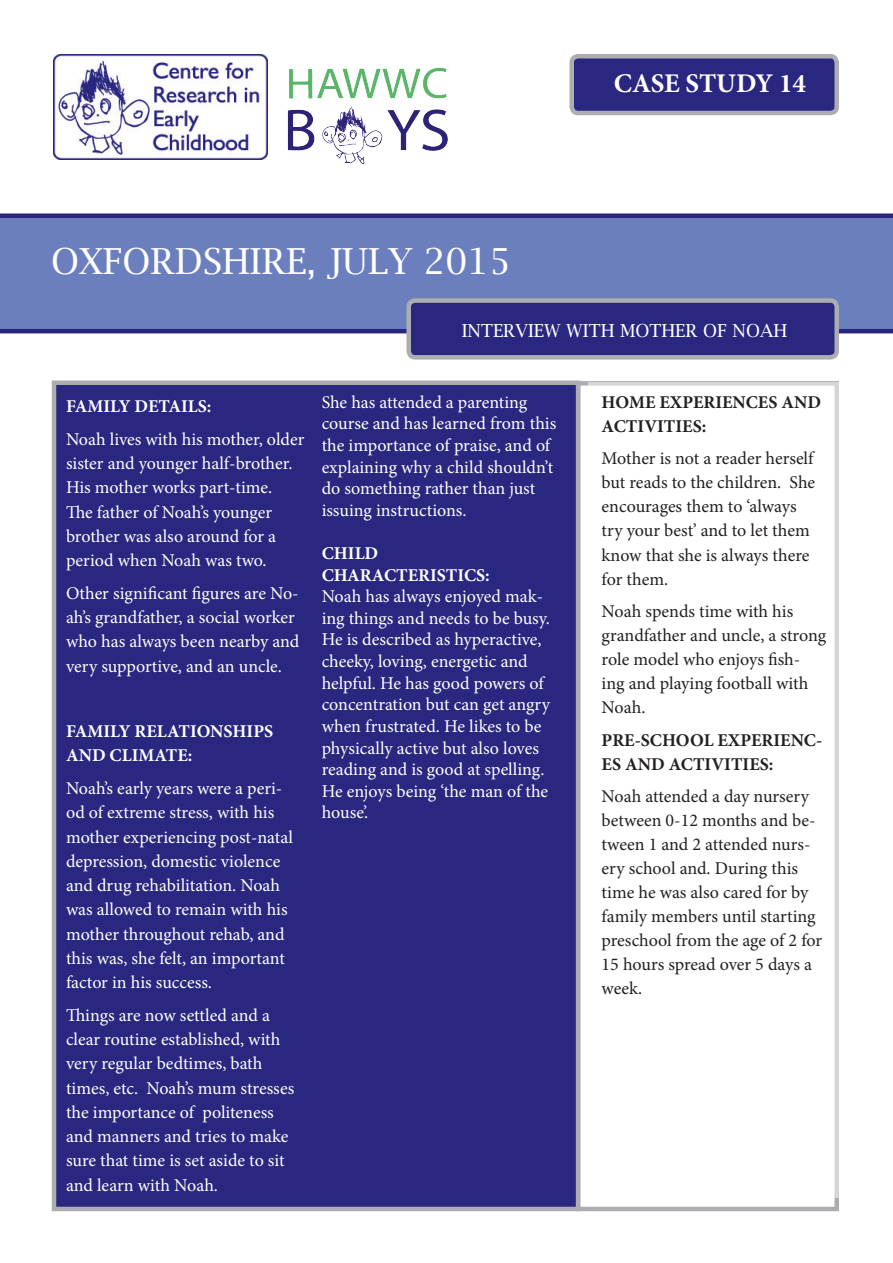
<style>
.page{position:relative;width:893px;height:1263px;background:#fff}
.page>*{position:absolute;margin:0;border:0;box-sizing:border-box;transform-origin:0 0}
.t1{font:36px "Lucida Bright";color:#fff}
.t2{font:700 27px "Minion Pro";letter-spacing:-.005em;color:#fff}
.t3{font:18px/24.3px "Minion Pro";color:#fff}
.t4{font:18px/24px "Minion Pro";letter-spacing:-.005em;color:#231f20}
.t5{font:700 18px/24px "Minion Pro";color:#231f20}
.t6{font:700 18px/24.3px "Minion Pro";color:#fff}
.t7{font:18px "Lucida Bright";color:#fff}
</style>
<div class="page">
<div style="left:576px;top:381px;width:263px;height:830px;background:#fff;border:4px solid #acadb1"></div>
<div style="left:0;top:213px;width:893px;height:120px;background:#6b7fbf"></div>
<img style="left:53px;top:54px;width:215px;height:105px">
<div style="left:409px;top:301px;width:428px;height:56px;background:#292780;border-radius:6px"></div>
<div style="left:406px;top:298px;width:433px;height:62px;border:4px solid #acadb1;border-radius:6px"></div>
<img style="left:287px;top:67px;width:161px;height:97px">
<div style="left:52px;top:380px;width:528px;height:831px;background:#292780;border:4px solid #acadb1"></div>
<div style="left:588px;top:383px;width:251px;height:815px;background:#fff"></div>
<div style="left:572px;top:56px;width:265px;height:57px;background:#292780;border-radius:6px"></div>
<div style="left:569px;top:54px;width:270px;height:61px;border:4px solid #acadb1;border-radius:6px"></div>
<p class="t1" style="left:51px;top:241px;width:461px">OXFORDSHIRE, JULY 2015</p>
<p class="t2" style="left:614px;top:64px;width:194px">CASE STUDY 14</p>
<p class="t7" style="left:462px;top:321px;width:327px">INTERVIEW WITH MOTHER OF NOAH</p>
<p class="t6" style="left:66px;top:394px;width:147px">FAMILY DETAILS:</p>
<p class="t3" style="left:66px;top:427px;width:240px">Noah lives with his mother, older sister and younger half-brother.<br>His mother works part-time.<br>The father of Noah’s younger brother was also around for a period when Noah was two.</p>
<p class="t3" style="left:66px;top:581px;width:235px">Other significant figures are No&shy;ah’s grandfather, a social worker who has always been nearby and very supportive, and an uncle.</p>
<p class="t6" style="left:66px;top:719px;width:209px">FAMILY RELATIONSHIPS<br>AND CLIMATE:</p>
<p class="t3" style="left:66px;top:776px;width:228px">Noah’s early years were a peri&shy;od of extreme stress, with his mother experiencing post-natal depression, domestic violence and drug rehabilitation. Noah was allowed to remain with his mother throughout rehab, and this was, she felt, an important factor in his success.</p>
<p class="t3" style="left:66px;top:1003px;width:230px">Things are now settled and a clear routine established, with very regular bedtimes, bath times, etc. Noah’s mum stresses the importance of politeness and manners and tries to make sure that time is set aside to sit and learn with Noah.</p>
<p class="t3" style="left:322px;top:391px;width:236px;line-height:21.6px">She has attended a parenting course and has learned from this the importance of praise, and of explaining why a child shouldn’t do something rather than just issuing instructions.</p>
<p class="t6" style="left:322px;top:541px;width:58px">CHILD</p>
<p class="t6" style="left:322px;top:562px;width:170px">CHARACTERISTICS:</p>
<p class="t3" style="left:322px;top:586px;width:230px;line-height:21.6px">Noah has always enjoyed mak&shy;ing things and needs to be busy.<br>He is described as hyperactive, cheeky, loving, energetic and helpful. He has good powers of concentration but can get angry when frustrated. He likes to be physically active but also loves reading and is good at spelling.</p>
<p class="t3" style="left:322px;top:780px;width:228px;line-height:21.6px">He enjoys being ‘the man of the house’.</p>
<p class="t5" style="left:602px;top:390px;width:221px">HOME EXPERIENCES AND<br>ACTIVITIES:</p>
<p class="t4" style="left:602px;top:447px;width:215px">Mother is not a reader herself but reads to the children. She encourages them to ‘always try your best’ and to let them know that she is always there for them.</p>
<p class="t4" style="left:602px;top:599px;width:226px">Noah spends time with his grandfather and uncle, a strong role model who enjoys fish&shy;ing and playing football with<br>Noah.</p>
<p class="t5" style="left:602px;top:728px;width:222px">PRE-SCHOOL EXPERIENC-<br>ES AND ACTIVITIES:</p>
<p class="t4" style="left:602px;top:784px;width:222px">Noah attended a day nursery between 0-12 months and be&shy;tween 1 and 2 attended nurs&shy;ery school and. During this time he was also cared for by family members until starting preschool from the age of 2 for<br>15 hours spread over 5 days a week.</p>
</div>
